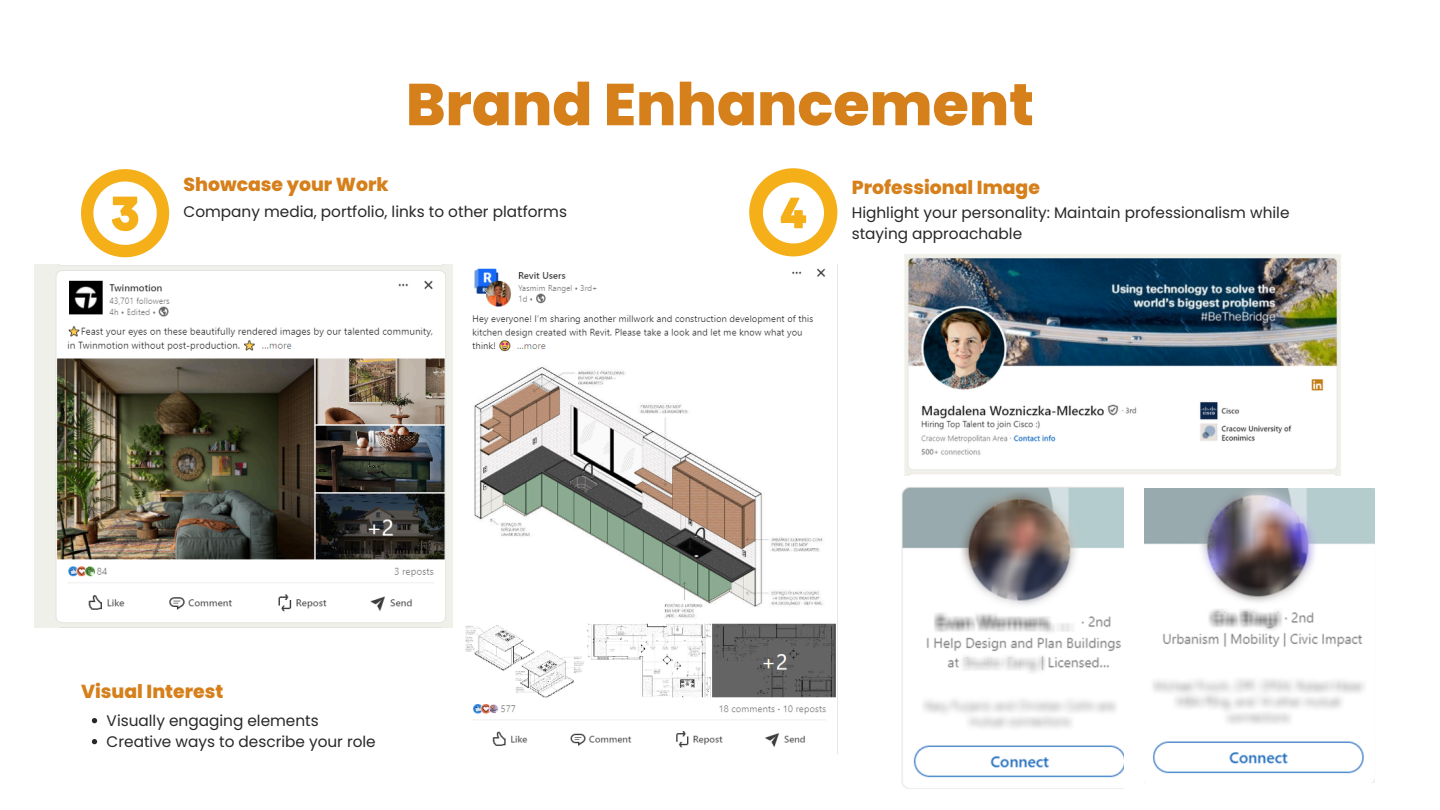
<style>
.page{position:relative;width:1440px;height:810px;background:#fff}
.page>*{position:absolute;margin:0;border:0;box-sizing:border-box;transform-origin:0 0}
.t1{font:800 59px "Poppins";color:#d6801c}
.t2{font:800 18.8px "Poppins";color:#d6801c}
.t3{font:15.3px/21.3px "Poppins";color:#292828}
</style>
<div class="page">
<div style="left:81px;top:169px;width:88px;height:88px;background:#f5af19;border-radius:50%"></div>
<svg style="left:93px;top:182px;width:63px;height:63px"></svg>
<div style="left:749px;top:168px;width:88px;height:88px;background:#f5af19;border-radius:50%"></div>
<svg style="left:763px;top:182px;width:61px;height:61px"></svg>
<img style="left:35px;top:264px;width:418px;height:364px">
<img style="left:466px;top:268px;width:370px;height:480px">
<img style="left:904px;top:254px;width:437px;height:221px">
<img style="left:901px;top:487px;width:223px;height:302px">
<img style="left:1145px;top:488px;width:230px;height:294px">
<svg style="left:92px;top:718px;width:5px;height:5px"></svg>
<svg style="left:92px;top:739px;width:5px;height:5px"></svg>
<p class="t1" style="left:406px;top:63px;width:630px">Brand Enhancement</p>
<h2 class="t2" style="left:184px;top:171px;width:207px">Showcase your Work</h2>
<p class="t2" style="left:852px;top:174px;width:190px">Professional Image</p>
<p class="t3" style="left:184px;top:201px;width:385px">Company media, portfolio, links to other platforms</p>
<h2 class="t2" style="left:81px;top:678px;width:144px">Visual Interest</h2>
<p class="t3" style="left:107px;top:710px;width:214px">Visually engaging elements</p>
<p class="t3" style="left:107px;top:731px;width:271px">Creative ways to describe your role</p>
<p class="t3" style="left:852px;top:202px;width:439px">Highlight your personality: Maintain professionalism while staying approachable</p>
</div>
